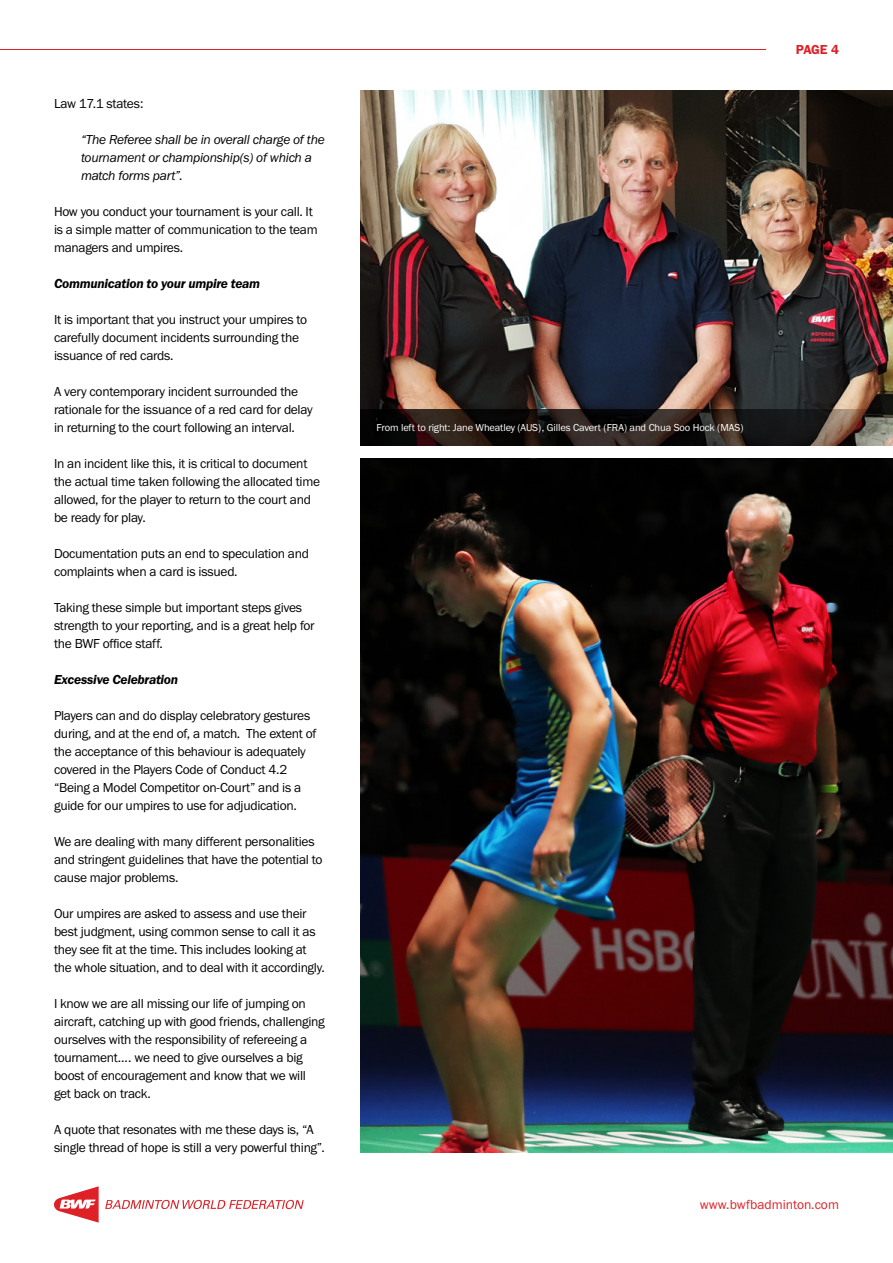
<style>
.page{position:relative;width:893px;height:1263px;background:#fff}
.page>*{position:absolute;margin:0;border:0;box-sizing:border-box;transform-origin:0 0}
.t1{font:13.5px/18px "Franklin Gothic URW Boo";letter-spacing:-.02em;color:#000}
.t2{font:13.5px/18px "Franklin Gothic URW Boo Ita";letter-spacing:-.02em;color:#000}
.t3{font:13.5px "Franklin Gothic URW Dem Ita";letter-spacing:-.02em;color:#000}
.t4{font:13.5px "Franklin Gothic URW Boo";color:#de2027}
.t5{font:13.5px "Franklin Gothic URW Dem";color:#de2027}
.t6{font:10.5px "Franklin Gothic URW Boo";letter-spacing:-.01em;color:#fff}
</style>
<div class="page">
<img style="left:360px;top:459px;width:533px;height:693px">
<img style="left:360px;top:90px;width:533px;height:320px">
<svg style="left:360px;top:410px;width:533px;height:36px;background:#29221e"></svg>
<svg style="left:54px;top:1186px;width:45px;height:36px"></svg>
<svg style="left:105px;top:1200px;width:199px;height:9px"></svg>
<hr style="left:0;top:49px;width:766px;height:1px;background:#de2027">
<p class="t1" style="left:54px;top:94px;width:91px">Law 17.1 states:</p>
<p class="t2" style="left:81px;top:130px;width:245px">“The Referee shall be in overall charge of the tournament or championship(s) of which a match forms part”.</p>
<p class="t1" style="left:54px;top:202px;width:265px">How you conduct your tournament is your call. It is a simple matter of communication to the team managers and umpires.</p>
<p class="t3" style="left:54px;top:275px;width:208px">Communication to your umpire team</p>
<p class="t1" style="left:54px;top:310px;width:255px">It is important that you instruct your umpires to carefully document incidents surrounding the issuance of red cards.</p>
<p class="t1" style="left:54px;top:382px;width:260px">A very contemporary incident surrounded the rationale for the issuance of a red card for delay in returning to the court following an interval.</p>
<p class="t1" style="left:54px;top:454px;width:268px">In an incident like this, it is critical to document the actual time taken following the allocated time allowed, for the player to return to the court and be ready for play.</p>
<p class="t1" style="left:54px;top:544px;width:257px">Documentation puts an end to speculation and complaints when a card is issued.</p>
<p class="t1" style="left:54px;top:598px;width:262px">Taking these simple but important steps gives strength to your reporting, and is a great help for the BWF office staff.</p>
<p class="t3" style="left:54px;top:671px;width:126px">Excessive Celebration</p>
<p class="t1" style="left:54px;top:706px;width:264px">Players can and do display celebratory gestures during, and at the end of, a match. The extent of the acceptance of this behaviour is adequately covered in the Players Code of Conduct 4.2 “Being a Model Competitor on-Court” and is a guide for our umpires to use for adjudication.</p>
<p class="t1" style="left:54px;top:832px;width:270px">We are dealing with many different personalities and stringent guidelines that have the potential to cause major problems.</p>
<p class="t1" style="left:54px;top:904px;width:272px">Our umpires are asked to assess and use their best judgment, using common sense to call it as they see fit at the time. This includes looking at the whole situation, and to deal with it accordingly.</p>
<p class="t1" style="left:54px;top:994px;width:272px">I know we are all missing our life of jumping on aircraft, catching up with good friends, challenging ourselves with the responsibility of refereeing a tournament…. we need to give ourselves a big boost of encouragement and know that we will get back on track.</p>
<p class="t1" style="left:54px;top:1120px;width:272px">A quote that resonates with me these days is, “A single thread of hope is still a very powerful thing”.</p>
<p class="t5" style="left:796px;top:41px;width:45px">PAGE 4</p>
<p class="t6" style="left:377px;top:421px;width:368px">From left to right: Jane Wheatley (AUS), Gilles Cavert (FRA) and Chua Soo Hock (MAS)</p>
<p class="t4" style="left:700px;top:1196px;width:141px">www.bwfbadminton.com</p>
</div>
